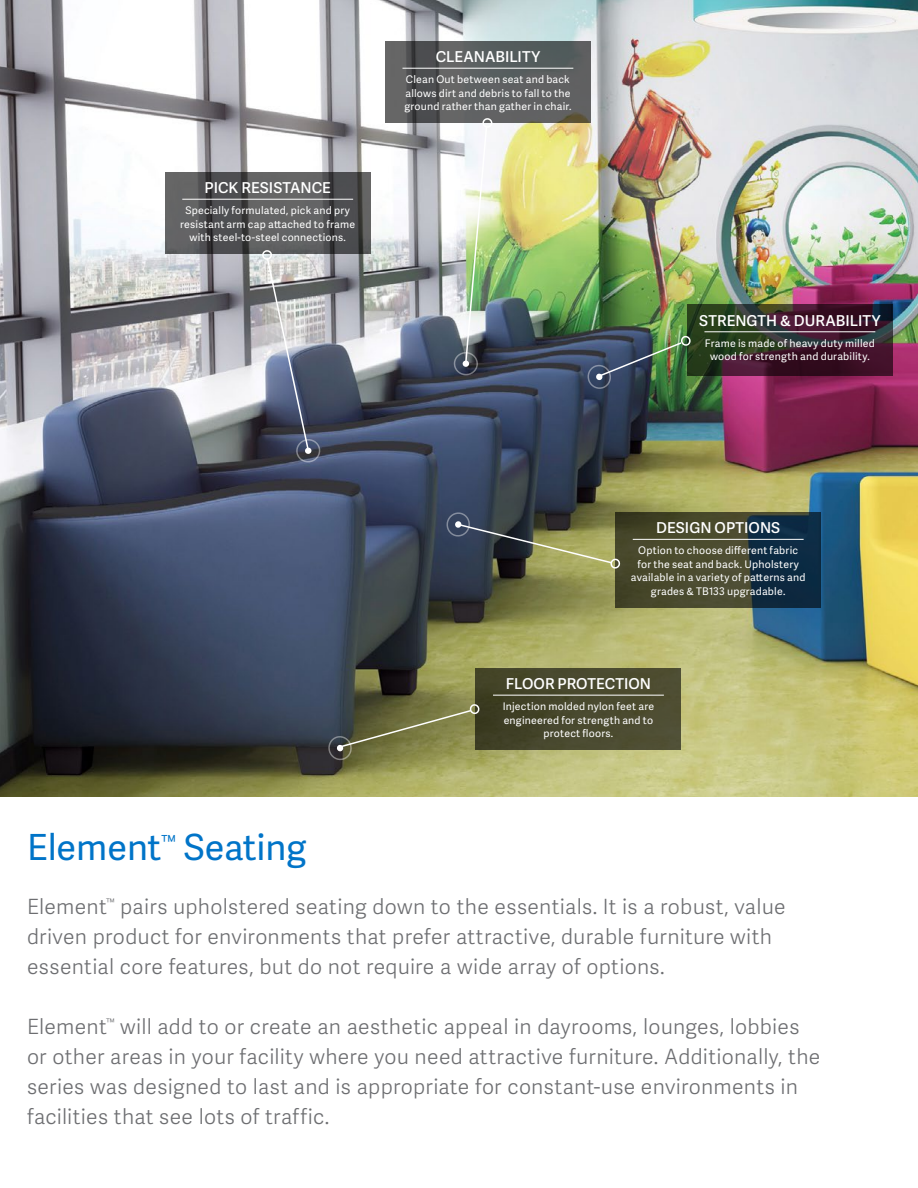
<style>
.page{position:relative;width:918px;height:1188px;background:#fff}
.page>*{position:absolute;margin:0;border:0;box-sizing:border-box;transform-origin:0 0}
.t1{font:36px "Adelle Sans";color:#0074c8}
.t2{font:300 21px/30px "Adelle Sans";letter-spacing:.015em;color:#6d6e71}
.t3{font:600 15px "Adelle Sans";letter-spacing:.005em;color:#fff}
.t4{font:10.5px/13.5px "Adelle Sans";letter-spacing:.02em;color:#fff;text-align:center}
</style>
<div class="page">
<img style="left:0;top:0;width:918px;height:796px">
<svg style="left:616px;top:512px;width:205px;height:96px;background:#343e34"></svg>
<hr style="left:633px;top:539px;width:171px;height:1px;background:#fff">
<svg style="left:446px;top:510px;width:176px;height:60px;background:#5f634e"></svg>
<div style="left:476px;top:668px;width:205px;height:82px;background:linear-gradient(to right,#3f4025,#535237)"></div>
<hr style="left:493px;top:695px;width:171px;height:1px;background:#fff">
<svg style="left:328px;top:704px;width:152px;height:57px;background:#717248"></svg>
<svg style="left:165px;top:172px;width:205px;height:82px;background:#565758"></svg>
<hr style="left:182px;top:199px;width:171px;height:1px;background:#fff">
<svg style="left:262px;top:250px;width:59px;height:213px;background:#848894"></svg>
<svg style="left:687px;top:305px;width:205px;height:71px;background:#342427"></svg>
<hr style="left:704px;top:331px;width:171px;height:1px;background:#fff">
<img style="left:587px;top:335px;width:104px;height:55px">
<svg style="left:385px;top:41px;width:206px;height:82px;background:#5b5d5e"></svg>
<hr style="left:402px;top:68px;width:171px;height:1px;background:#fff">
<img style="left:452px;top:126px;width:36px;height:250px">
<div style="left:482px;top:118px;width:11px;height:10px;border:2px solid #fff;border-radius:50%"></div>
<p class="t3" style="left:205px;top:177px;width:128px">PICK RESISTANCE</p>
<p class="t4" style="left:180px;top:203px;width:177px">Specially formulated, pick and pry resistant arm cap attached to frame with steel-to-steel connections.</p>
<p class="t3" style="left:436px;top:46px;width:106px">CLEANABILITY</p>
<p class="t4" style="left:404px;top:72px;width:168px;text-align:left">Clean Out between seat and back allows dirt and debris to fall to the ground rather than gather in chair.</p>
<p class="t3" style="left:699px;top:310px;width:183px">STRENGTH &amp; DURABILITY</p>
<p class="t4" style="left:705px;top:336px;width:172px">Frame is made of heavy duty milled wood for strength and durability.</p>
<p class="t3" style="left:656px;top:517px;width:126px">DESIGN OPTIONS</p>
<p class="t4" style="left:631px;top:543px;width:176px">Option to choose different fabric for the seat and back. Upholstery available in a variety of patterns and grades &amp; TB133 upgradable.</p>
<p class="t3" style="left:506px;top:673px;width:147px">FLOOR PROTECTION</p>
<p class="t4" style="left:503px;top:699px;width:153px">Injection molded nylon feet are engineered for strength and to protect floors.</p>
<h1 class="t1" style="left:27px;top:822px;width:281px">Element<sup>™</sup> Seating</h1>
<p class="t2" style="left:27px;top:891px;width:760px">Element<sup>™</sup> pairs upholstered seating down to the essentials. It is a robust, value driven product for environments that prefer attractive, durable furniture with essential core features, but do not require a wide array of options.</p>
<p class="t2" style="left:27px;top:1011px;width:795px">Element<sup>™</sup> will add to or create an aesthetic appeal in dayrooms, lounges, lobbies or other areas in your facility where you need attractive furniture. Additionally, the series was designed to last and is appropriate for constant-use environments in facilities that see lots of traffic.</p>
</div>
